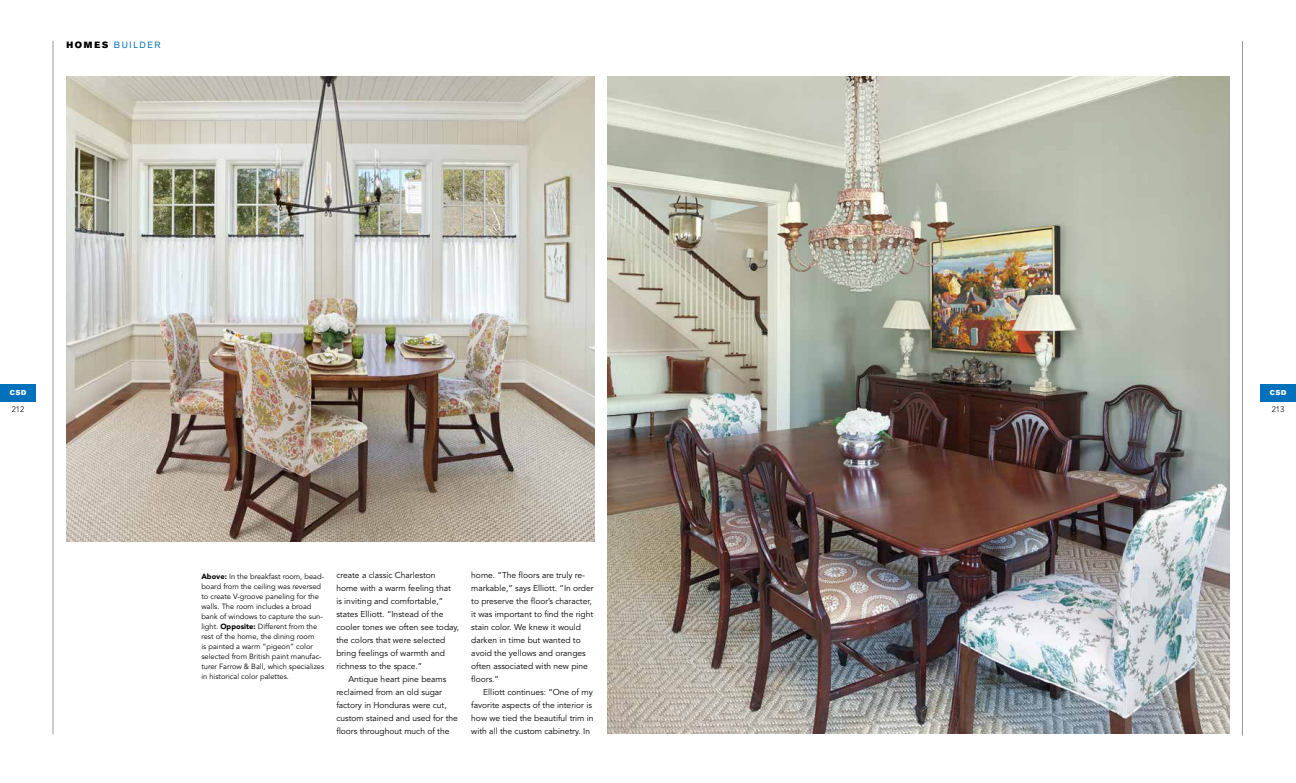
<style>
.page{position:relative;width:1296px;height:783px;background:#fff}
.page>*{position:absolute;margin:0;border:0;box-sizing:border-box;transform-origin:0 0}
.t1{font:9px "Akzidenz Grotesk BE";letter-spacing:.19em;color:#0071ba}
.t2{font:8.5px/13px "Avenir";color:#000}
.t3{font:300 8px "Avenir";color:#000}
.t4{font:7.5px/10px "Avenir";color:#000}
.t5{font:7px "Akzidenz Grotesk BE Super";letter-spacing:.075em;color:#fff}
.s1{font-family:"Akzidenz Grotesk BE Super";color:#000}
.s2{font-weight:900}
</style>
<div class="page">
<hr style="left:1242px;top:41px;width:1px;height:694px;background:#979899">
<div style="left:1260px;top:384px;width:36px;height:17px;background:#0071ba"></div>
<hr style="left:53px;top:41px;width:1px;height:694px;background:#979899">
<div style="left:0;top:384px;width:36px;height:17px;background:#0071ba"></div>
<img style="left:608px;top:76px;width:622px;height:658px">
<img style="left:66px;top:76px;width:528px;height:465px">
<p class="t1" style="left:66px;top:39px;width:96px"><span class="s1">HOMES</span> BUILDER</p>
<p class="t5" style="left:10px;top:389px;width:18px">CSD</p>
<p class="t3" style="left:12px;top:404px;width:14px">212</p>
<p class="t4" style="left:201px;top:571px;width:124px"><span class="s2">Above:</span> In the breakfast room, bead&shy;board from the ceiling was reversed to create V-groove paneling for the walls. The room includes a broad bank of windows to capture the sun&shy;light. <span class="s2">Opposite:</span> Different from the rest of the home, the dining room<br>is painted a warm “pigeon” color selected from British paint manufac&shy;turer Farrow &amp; Ball, which specializes in historical color palettes.</p>
<p class="t2" style="left:336px;top:569px;width:101px">create a classic Charleston</p>
<p class="t2" style="left:336px;top:582px;width:116px">home with a warm feeling that</p>
<p class="t2" style="left:336px;top:595px;width:109px">is inviting and comfortable,”</p>
<p class="t2" style="left:336px;top:608px;width:109px">states Elliott. “Instead of the</p>
<p class="t2" style="left:336px;top:621px;width:124px">cooler tones we often see today,</p>
<p class="t2" style="left:336px;top:634px;width:110px">the colors that were selected</p>
<p class="t2" style="left:336px;top:647px;width:110px">bring feelings of warmth and</p>
<p class="t2" style="left:336px;top:660px;width:88px">richness to the space.”</p>
<p class="t2" style="left:348px;top:673px;width:100px">Antique heart pine beams</p>
<p class="t2" style="left:336px;top:686px;width:107px">reclaimed from an old sugar</p>
<p class="t2" style="left:336px;top:699px;width:112px">factory in Honduras were cut,</p>
<p class="t2" style="left:336px;top:712px;width:123px">custom stained and used for the</p>
<p class="t2" style="left:336px;top:725px;width:115px">floors throughout much of the</p>
<p class="t2" style="left:471px;top:569px;width:124px">home. “The floors are truly re&shy;markable,” says Elliott. “In order to preserve the floor’s character, it was important to find the right stain color. We knew it would darken in time but wanted to avoid the yellows and oranges often associated with new pine floors.”</p>
<p class="t2" style="left:471px;top:686px;width:124px;text-indent:12px">Elliott continues: “One of my favorite aspects of the interior is how we tied the beautiful trim in with all the custom cabinetry. In</p>
<p class="t5" style="left:1270px;top:389px;width:18px">CSD</p>
<p class="t3" style="left:1272px;top:404px;width:14px">213</p>
</div>
